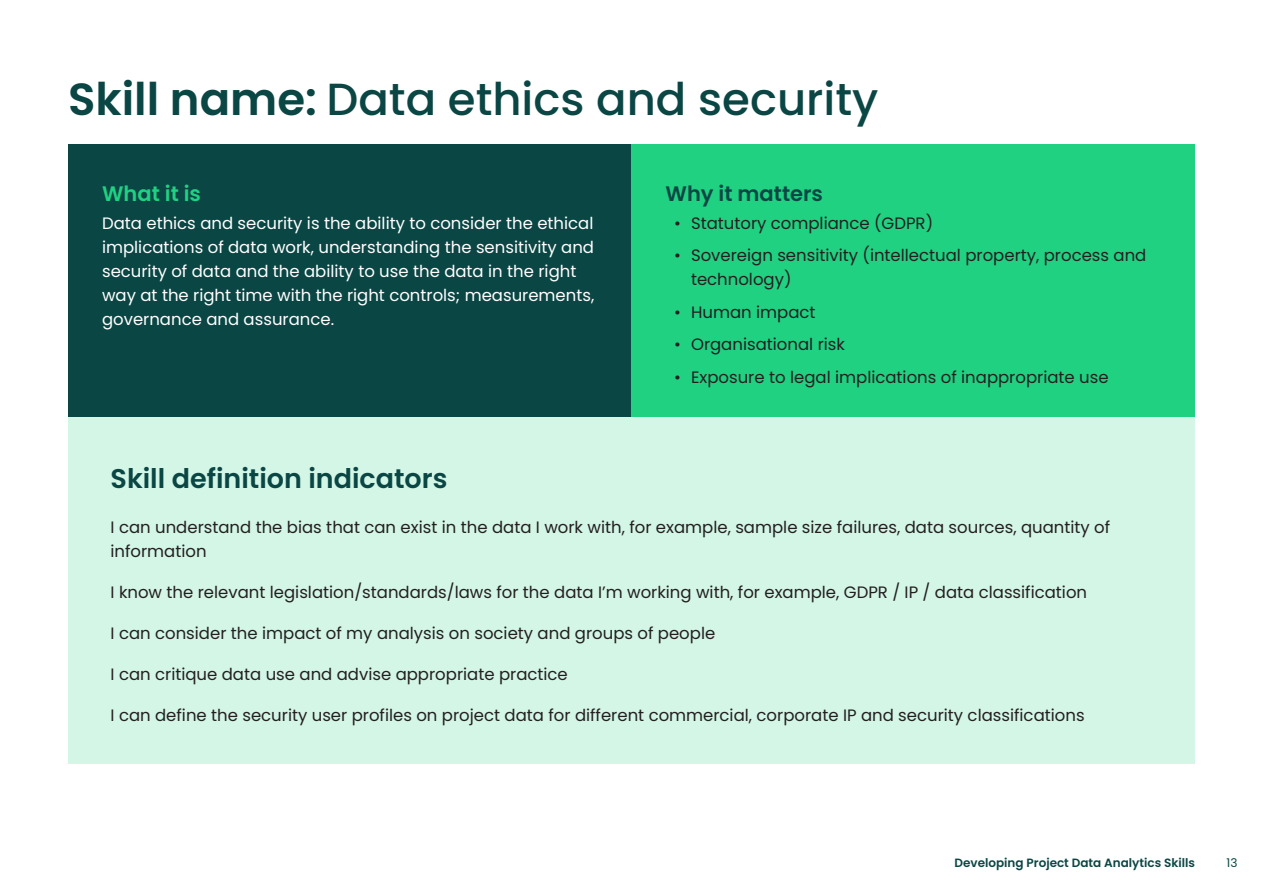
<style>
.page{position:relative;width:1263px;height:893px;background:#fff}
.page>*{position:absolute;margin:0;border:0;box-sizing:border-box;transform-origin:0 0}
.t1{font:500 45px "Poppins";color:#0a4644}
.t2{font:600 27px "Poppins";color:#0a4644}
.t3{font:600 21px "Poppins";color:#0a4644}
.t4{font:600 21px "Poppins";color:#21d182}
.t5{font:16.5px/24px "Poppins";color:#231f20}
.t6{font:16.5px/24px "Poppins";color:#fff}
.t7{font:600 12px "Poppins";color:#0a4644}
.t8{font:12px "Poppins";color:#0a4644}
.s1{font-weight:600}
</style>
<div class="page">
<div style="left:68px;top:145px;width:563px;height:272px;background:#094644"></div>
<div style="left:631px;top:145px;width:564px;height:272px;background:#21d182"></div>
<div style="left:68px;top:417px;width:1127px;height:347px;background:#d3f6e6"></div>
<h1 class="t1" style="left:68px;top:73px;width:812px"><span class="s1">Skill name:</span> Data ethics and security</h1>
<p class="t4" style="left:102px;top:181px;width:101px">What it is</p>
<p class="t6" style="left:102px;top:211px;width:494px">Data ethics and security is the ability to consider the ethical implications of data work, understanding the sensitivity and security of data and the ability to use the data in the right way at the right time with the right controls; measurements, governance and assurance.</p>
<p class="t3" style="left:665px;top:181px;width:159px">Why it matters</p>
<p class="t5" style="left:674px;top:211px;width:261px">• Statutory compliance (GDPR)</p>
<p class="t5" style="left:691px;top:244px;width:457px;text-indent:-17px">• Sovereign sensitivity (intellectual property, process and technology)</p>
<p class="t5" style="left:674px;top:300px;width:143px">• Human impact</p>
<p class="t5" style="left:674px;top:333px;width:172px">• Organisational risk</p>
<p class="t5" style="left:674px;top:365px;width:436px">• Exposure to legal implications of inappropriate use</p>
<h2 class="t2" style="left:111px;top:463px;width:338px">Skill definition indicators</h2>
<p class="t5" style="left:111px;top:515px;width:1001px">I can understand the bias that can exist in the data I work with, for example, sample size failures, data sources, quantity of information</p>
<p class="t5" style="left:111px;top:580px;width:978px">I know the relevant legislation/standards/laws for the data I’m working with, for example, GDPR / IP / data classification</p>
<p class="t5" style="left:111px;top:621px;width:606px">I can consider the impact of my analysis on society and groups of people</p>
<p class="t5" style="left:111px;top:662px;width:459px">I can critique data use and advise appropriate practice</p>
<p class="t5" style="left:111px;top:703px;width:975px">I can define the security user profiles on project data for different commercial, corporate IP and security classifications</p>
<p class="t7" style="left:954px;top:856px;width:242px">Developing Project Data Analytics Skills</p>
<p class="t8" style="left:1226px;top:856px;width:12px">13</p>
</div>
